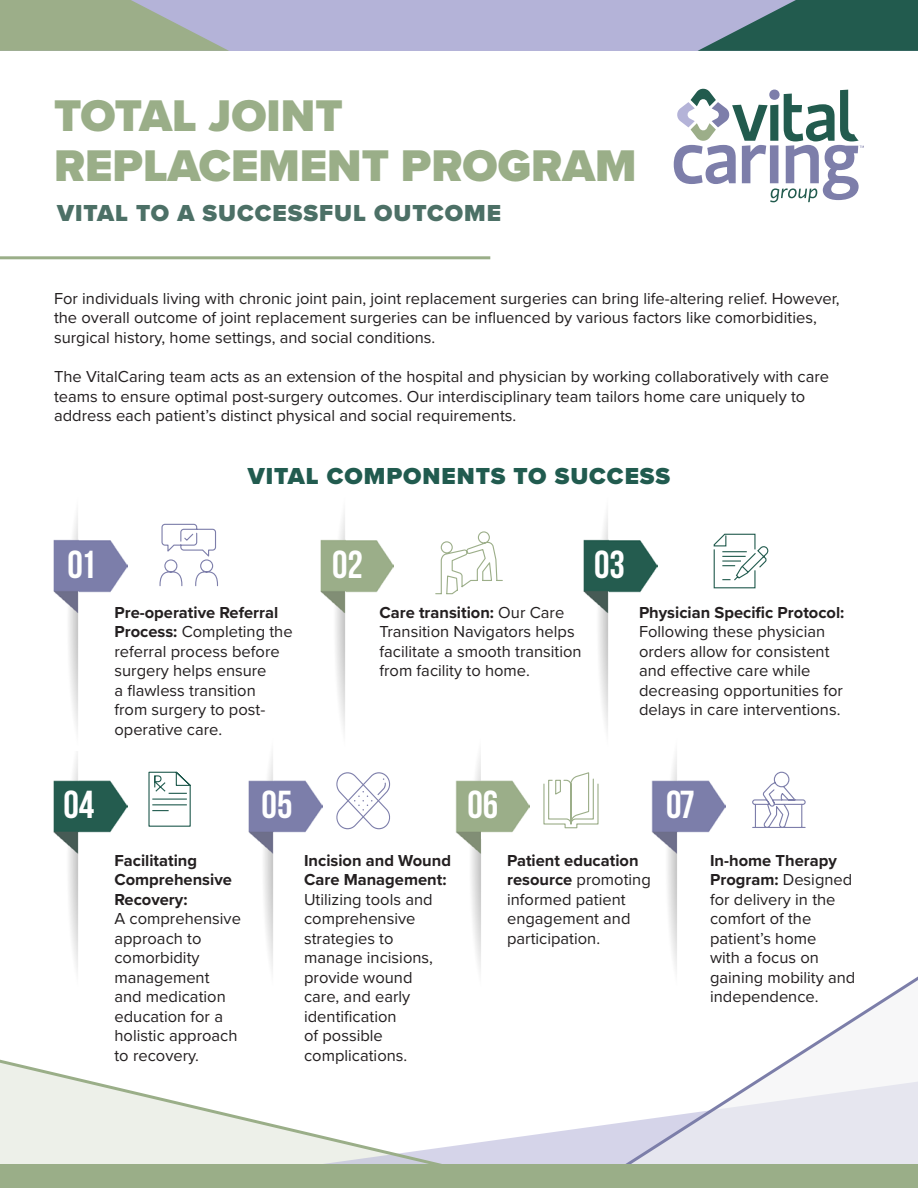
<style>
.page{position:relative;width:918px;height:1188px;background:#fff}
.page>*{position:absolute;margin:0;border:0;box-sizing:border-box;transform-origin:0 0}
.t1{font:900 46.05px/49.7px "Proxima Nova";color:#9aae88}
.t2{font:700 39px "Bebas Neue";color:#fff}
.t3{font:900 24px "Proxima Nova";letter-spacing:.04em;color:#4c7066}
.t4{font:900 24px "Proxima Nova";letter-spacing:.04em;color:#215b4f}
.Paragraph_Style_1{font:16.5px/19.5px "Proxima Nova";color:#231f20}
.s1{font-weight:700}
</style>
<div class="page">
<img style="left:53px;top:754px;width:27px;height:217px">
<img style="left:80px;top:780px;width:47px;height:53px">
<img style="left:53px;top:513px;width:27px;height:217px">
<img style="left:80px;top:540px;width:47px;height:53px">
<img style="left:320px;top:513px;width:27px;height:218px">
<img style="left:347px;top:540px;width:47px;height:53px">
<img style="left:583px;top:513px;width:27px;height:218px">
<img style="left:610px;top:540px;width:47px;height:53px">
<div style="left:0;top:0;width:918px;height:51px;background:#b4b3d8"></div>
<svg style="left:0;top:0;width:229px;height:51px"></svg>
<svg style="left:698px;top:0;width:220px;height:51px"></svg>
<svg style="left:674px;top:88px;width:190px;height:114px"></svg>
<img style="left:248px;top:754px;width:27px;height:216px">
<img style="left:275px;top:780px;width:47px;height:53px">
<img style="left:455px;top:754px;width:27px;height:217px">
<img style="left:482px;top:780px;width:47px;height:53px">
<img style="left:651px;top:754px;width:27px;height:211px">
<img style="left:678px;top:780px;width:48px;height:53px">
<svg style="left:675px;top:965px;width:243px;height:199px"></svg>
<div style="left:0;top:1164px;width:918px;height:24px;background:#9aae88"></div>
<svg style="left:159px;top:523px;width:59px;height:64px"></svg>
<svg style="left:435px;top:531px;width:68px;height:64px"></svg>
<svg style="left:713px;top:533px;width:56px;height:56px"></svg>
<svg style="left:148px;top:771px;width:43px;height:56px"></svg>
<hr style="left:152px;top:799px;width:35px;height:1px;background:#215b4f">
<svg style="left:336px;top:772px;width:55px;height:57px"></svg>
<svg style="left:543px;top:772px;width:56px;height:57px"></svg>
<svg style="left:752px;top:771px;width:54px;height:57px"></svg>
<svg style="left:0;top:1049px;width:857px;height:115px"></svg>
<hr style="left:0;top:256px;width:490px;height:3px;background:#9aae88">
<p class="t1" style="left:54px;top:91px;width:584px">TOTAL JOINT<br>REPLACEMENT PROGRAM</p>
<p class="t3" style="left:57px;top:195px;width:445px">VITAL TO A SUCCESSFUL OUTCOME</p>
<p class="Paragraph_Style_1" style="left:54px;top:288px;width:787px">For individuals living with chronic joint pain, joint replacement surgeries can bring life-altering relief. However, the overall outcome of joint replacement surgeries can be influenced by various factors like comorbidities, surgical history, home settings, and social conditions.</p>
<p class="Paragraph_Style_1" style="left:54px;top:366px;width:777px">The VitalCaring team acts as an extension of the hospital and physician by working collaboratively with care teams to ensure optimal post-surgery outcomes. Our interdisciplinary team tailors home care uniquely to address each patient’s distinct physical and social requirements.</p>
<p class="t4" style="left:248px;top:458px;width:424px">VITAL COMPONENTS TO SUCCESS</p>
<p class="t2" style="left:67px;top:543px;width:30px">01</p>
<p class="t2" style="left:332px;top:543px;width:32px">02</p>
<p class="t2" style="left:594px;top:543px;width:32px">03</p>
<p class="Paragraph_Style_1" style="left:114px;top:602px;width:180px"><span class="s1">Pre-operative Referral<br>Process:</span> Completing the referral process before surgery helps ensure<br>a flawless transition from surgery to post&shy;operative care.</p>
<p class="Paragraph_Style_1" style="left:380px;top:602px;width:204px"><span class="s1">Care transition:</span> Our Care<br>Transition Navigators helps facilitate a smooth transition from facility to home.</p>
<p class="Paragraph_Style_1" style="left:639px;top:602px;width:207px"><span class="s1">Physician Specific Protocol:<br></span>Following these physician orders allow for consistent and effective care while decreasing opportunities for delays in care interventions.</p>
<p class="t2" style="left:63px;top:784px;width:32px">04</p>
<p class="t2" style="left:262px;top:784px;width:32px">05</p>
<p class="t2" style="left:467px;top:784px;width:32px">06</p>
<p class="t2" style="left:666px;top:784px;width:30px">07</p>
<p class="Paragraph_Style_1" style="left:114px;top:850px;width:128px"><span class="s1">Facilitating<br>Comprehensive<br>Recovery:<br></span>A comprehensive approach to comorbidity management and medication education for a holistic approach to recovery.</p>
<p class="Paragraph_Style_1" style="left:304px;top:850px;width:148px"><span class="s1">Incision and Wound<br>Care Management:<br></span>Utilizing tools and comprehensive strategies to manage incisions, provide wound care, and early identification<br>of possible complications.</p>
<p class="Paragraph_Style_1" style="left:507px;top:850px;width:145px"><span class="s1">Patient education resource</span> promoting informed patient engagement and participation.</p>
<p class="Paragraph_Style_1" style="left:710px;top:850px;width:147px"><span class="s1">In-home Therapy<br>Program:</span> Designed for delivery in the comfort of the patient’s home<br>with a focus on gaining mobility and independence.</p>
</div>
